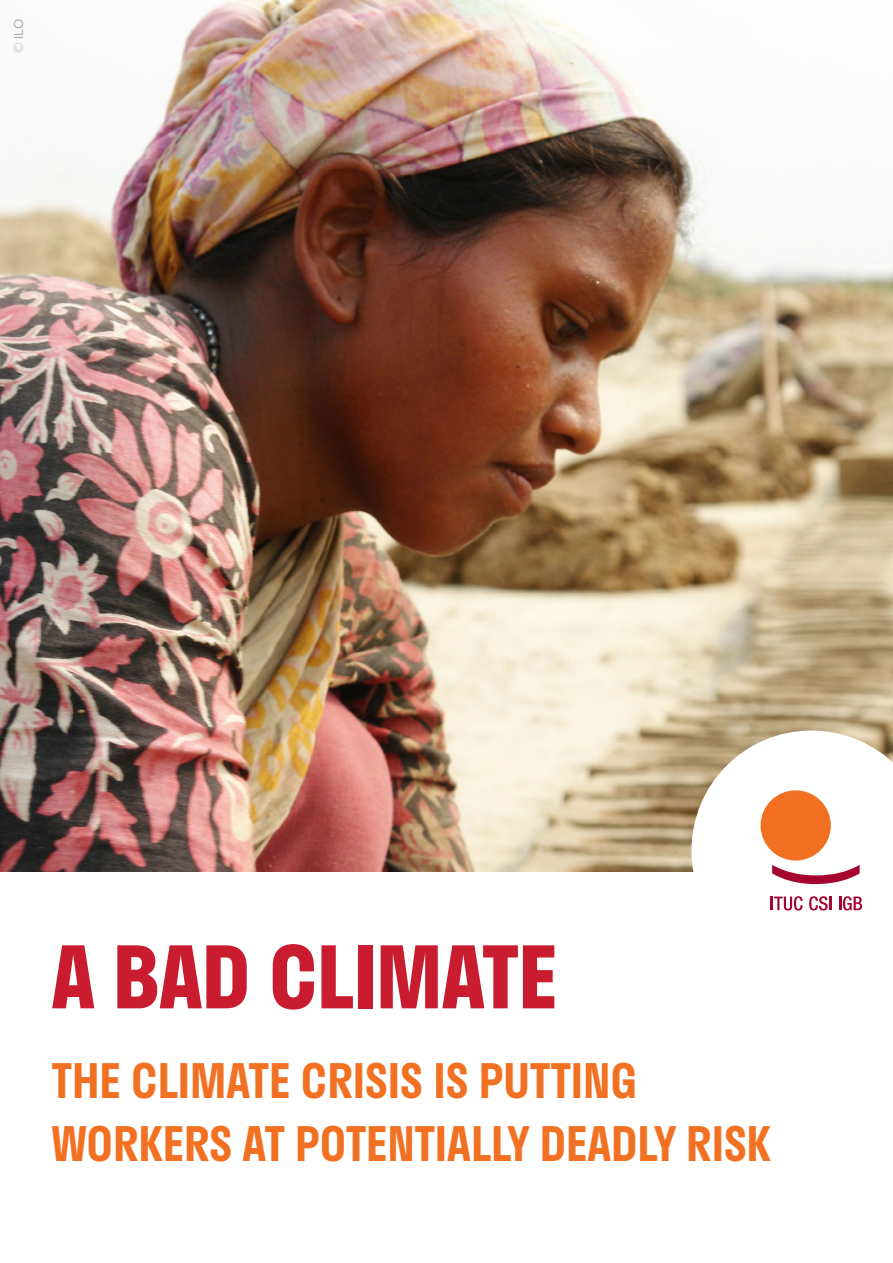
<style>
.page{position:relative;width:893px;height:1263px;background:#fff}
.page>*{position:absolute;margin:0;border:0;box-sizing:border-box;transform-origin:0 0}
.t1{font:700 84px "Stratos";color:#c91c2e}
.t2{font:600 46.5px/63px "Stratos";color:#f27021}
.t3{font:13.5px "Proxima Nova";color:#a7a9ac}
.s1{color:#fff}
</style>
<div class="page">
<img style="left:0;top:0;width:893px;height:872px">
<svg style="left:691px;top:730px;width:202px;height:181px"></svg>
<svg style="left:771px;top:862px;width:91px;height:23px"></svg>
<div style="left:761px;top:790px;width:70px;height:70px;background:#f27021;border-radius:50%"></div>
<svg style="left:771px;top:896px;width:32px;height:14px"></svg>
<svg style="left:809px;top:896px;width:22px;height:14px"></svg>
<svg style="left:839px;top:896px;width:23px;height:14px"></svg>
<p class="t3" style="left:11px;top:53px;width:35px;rotate:-90deg"><span class="s1">©</span> ILO</p>
<h1 class="t1" style="left:52px;top:910px;width:506px">A BAD CLIMATE</h1>
<p class="t2" style="left:52px;top:1048px;width:721px">THE CLIMATE CRISIS IS PUTTING<br>WORKERS AT POTENTIALLY DEADLY RISK</p>
</div>
